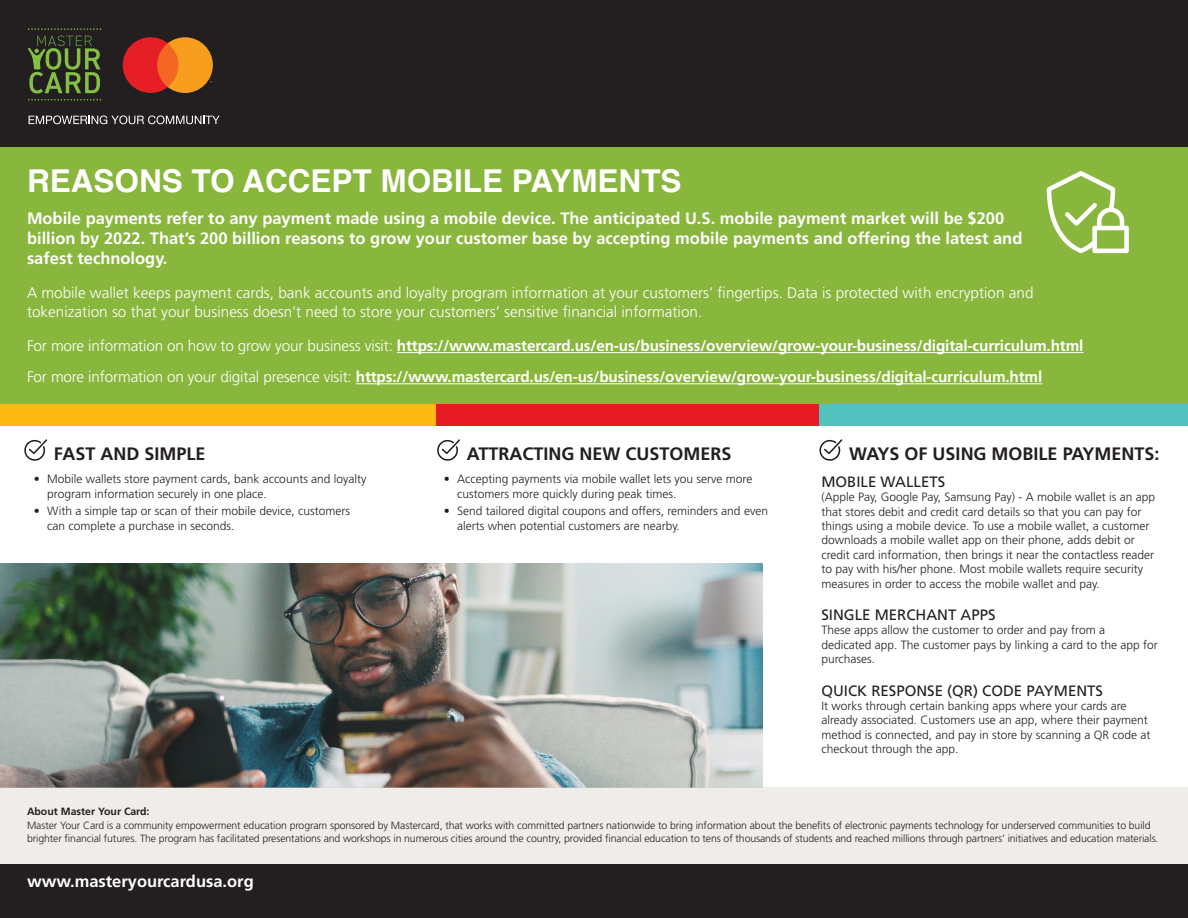
<style>
.page{position:relative;width:1188px;height:918px;background:#fff}
.page>*{position:absolute;margin:0;border:0;box-sizing:border-box;transform-origin:0 0}
.t1{font:700 31.5px "Helvetica";color:#fff}
.body_text{font:700 18px "Frutiger LT Std";color:#231f20}
.t2{font:700 16.5px/19.8px "Frutiger LT Std";color:#fff}
.t3{font:700 15.3px "Frutiger LT Std";letter-spacing:-.01em;color:#fff}
.t4{font:300 15.3px/18.3px "Frutiger LT Std";color:#fff}
.body_text-2{font:15px "Frutiger LT Std";color:#231f20}
.body_text-3{font:300 12px/14.4px "Frutiger LT Std";color:#231f20}
.body_text-4{font:300 10.5px/13.5px "Frutiger LT Std";letter-spacing:-.01em;color:#231f20}
.body_text-5{font:700 10.5px "Frutiger LT Std";color:#231f20}
.s1{font-weight:300}
</style>
<div class="page">
<div style="left:0;top:144px;width:1188px;height:271px;background:#89b63d"></div>
<hr style="left:397px;top:352px;width:686px;height:1px;background:#fff">
<hr style="left:356px;top:383px;width:686px;height:1px;background:#fff">
<div style="left:0;top:0;width:1188px;height:147px;background:#231f20"></div>
<svg style="left:123px;top:37px;width:90px;height:56px;background:#ce5421"></svg>
<svg style="left:28px;top:99px;width:73px;height:2px"></svg>
<svg style="left:28px;top:28px;width:73px;height:65px"></svg>
<svg style="left:29px;top:115px;width:191px;height:9px"></svg>
<svg style="left:1047px;top:171px;width:82px;height:82px"></svg>
<div style="left:0;top:405px;width:437px;height:21px;background:#fcba13"></div>
<div style="left:437px;top:405px;width:383px;height:21px;background:#e71b24"></div>
<div style="left:819px;top:405px;width:369px;height:21px;background:#53c2bf"></div>
<svg style="left:24px;top:439px;width:23px;height:22px"></svg>
<svg style="left:437px;top:439px;width:23px;height:22px"></svg>
<svg style="left:819px;top:439px;width:23px;height:22px"></svg>
<img style="left:0;top:564px;width:762px;height:223px">
<div style="left:0;top:787px;width:1188px;height:91px;background:#efedea"></div>
<div style="left:0;top:864px;width:1188px;height:54px;background:#231f20"></div>
<p class="t1" style="left:27px;top:155px;width:656px">REASONS TO ACCEPT MOBILE PAYMENTS</p>
<p class="t2" style="left:27px;top:208px;width:997px">Mobile payments refer to any payment made using a mobile device. The anticipated U.S. mobile payment market will be $200 billion by 2022. That’s 200 billion reasons to grow your customer base by accepting mobile payments and offering the latest and safest technology.</p>
<p class="t4" style="left:27px;top:284px;width:1008px">A mobile wallet keeps payment cards, bank accounts and loyalty program information at your customers’ fingertips. Data is protected with encryption and tokenization so that your business doesn’t need to store your customers’ sensitive financial information.</p>
<p class="t3" style="left:27px;top:337px;width:1058px"><span class="s1">For more information on how to grow your business visit:</span> https://www.mastercard.us/en-us/business/overview/grow-your-business/digital-curriculum.html</p>
<p class="t3" style="left:27px;top:368px;width:1017px"><span class="s1">For more information on your digital presence visit:</span> https://www.mastercard.us/en-us/business/overview/grow-your-business/digital-curriculum.html</p>
<p class="body_text" style="left:54px;top:443px;width:153px">FAST AND SIMPLE</p>
<p class="body_text-3" style="left:47px;top:472px;width:321px;text-indent:-14px">• Mobile wallets store payment cards, bank accounts and loyalty program information securely in one place.</p>
<p class="body_text-3" style="left:47px;top:504px;width:304px;line-height:15px;text-indent:-14px">• With a simple tap or scan of their mobile device, customers can complete a purchase in seconds.</p>
<p class="body_text" style="left:467px;top:443px;width:266px">ATTRACTING NEW CUSTOMERS</p>
<p class="body_text-3" style="left:457px;top:472px;width:297px;text-indent:-14px">• Accepting payments via mobile wallet lets you serve more customers more quickly during peak times.</p>
<p class="body_text-3" style="left:457px;top:504px;width:312px;text-indent:-14px">• Send tailored digital coupons and offers, reminders and even alerts when potential customers are nearby.</p>
<p class="body_text" style="left:849px;top:443px;width:312px">WAYS OF USING MOBILE PAYMENTS:</p>
<p class="body_text-2" style="left:821px;top:473px;width:125px">MOBILE WALLETS</p>
<p class="body_text-3" style="left:821px;top:490px;width:335px">(Apple Pay, Google Pay, Samsung Pay) - A mobile wallet is an app that stores debit and credit card details so that you can pay for things using a mobile device. To use a mobile wallet, a customer downloads a mobile wallet app on their phone, adds debit or credit card information, then brings it near the contactless reader to pay with his/her phone. Most mobile wallets require security measures in order to access the mobile wallet and pay.</p>
<p class="body_text-2" style="left:821px;top:606px;width:176px">SINGLE MERCHANT APPS</p>
<p class="body_text-3" style="left:821px;top:623px;width:338px">These apps allow the customer to order and pay from a dedicated app. The customer pays by linking a card to the app for purchases.</p>
<p class="body_text-2" style="left:821px;top:681px;width:283px">QUICK RESPONSE (QR) CODE PAYMENTS</p>
<p class="body_text-3" style="left:821px;top:699px;width:331px">It works through certain banking apps where your cards are already associated. Customers use an app, where their payment method is connected, and pay in store by scanning a QR code at checkout through the app.</p>
<p class="body_text-5" style="left:27px;top:805px;width:124px">About Master Your Card:</p>
<p class="body_text-4" style="left:27px;top:819px;width:1133px">Master Your Card is a community empowerment education program sponsored by Mastercard, that works with committed partners nationwide to bring information about the benefits of electronic payments technology for underserved communities to build brighter financial futures. The program has facilitated presentations and workshops in numerous cities around the country, provided financial education to tens of thousands of students and reached millions through partners’ initiatives and education materials.</p>
<p class="t2" style="left:27px;top:871px;width:228px">www.masteryourcardusa.org</p>
</div>
